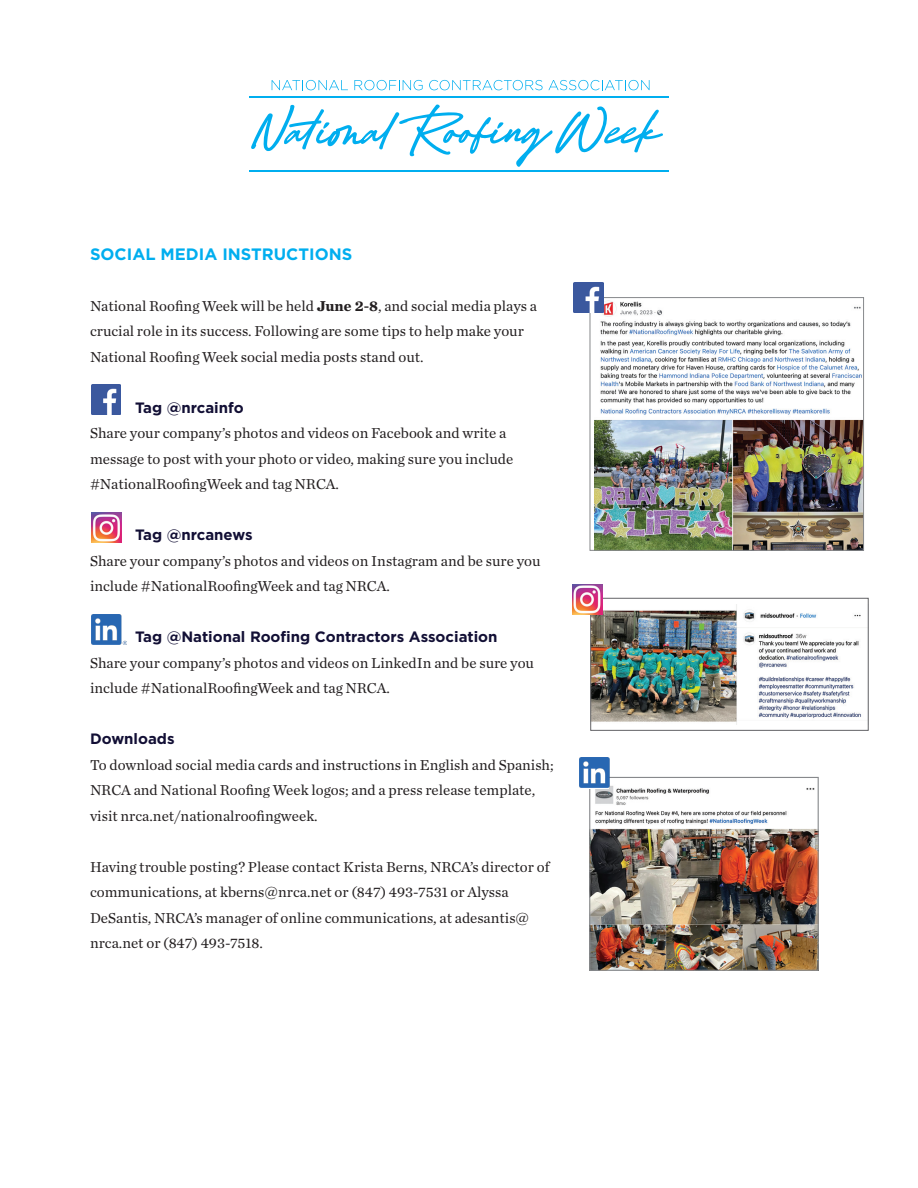
<style>
.page{position:relative;width:918px;height:1188px;background:#fff}
.page>*{position:absolute;margin:0;border:0;box-sizing:border-box;transform-origin:0 0}
.t1{font:700 16.5px "Gotham";color:#00aeef}
.t2{font:15px/25.5px "Chronicle Text G1";color:#231f20}
.t3{font:700 15px "Gotham";color:#120f35}
.s1{font-weight:700}
.s2{font-family:"Gotham";font-weight:700;color:#120f35}
</style>
<div class="page">
<img style="left:594px;top:299px;width:268px;height:250px">
<div style="left:590px;top:297px;width:274px;height:254px;border:1px solid #87898c"></div>
<img style="left:574px;top:282px;width:29px;height:30px">
<img style="left:91px;top:385px;width:30px;height:30px">
<svg style="left:272px;top:80px;width:76px;height:10px"></svg>
<svg style="left:354px;top:80px;width:69px;height:10px"></svg>
<svg style="left:429px;top:80px;width:221px;height:10px"></svg>
<hr style="left:249px;top:97px;width:420px;height:1px;background:#00aeef">
<hr style="left:249px;top:171px;width:420px;height:1px;background:#00aeef">
<svg style="left:251px;top:104px;width:412px;height:63px"></svg>
<img style="left:591px;top:782px;width:226px;height:187px">
<div style="left:589px;top:777px;width:230px;height:194px;border:1px solid #87898c"></div>
<img style="left:592px;top:605px;width:270px;height:119px">
<div style="left:590px;top:598px;width:278px;height:133px;border:1px solid #636366"></div>
<img style="left:572px;top:584px;width:30px;height:31px">
<img style="left:91px;top:615px;width:35px;height:29px">
<img style="left:92px;top:513px;width:30px;height:30px">
<div style="left:570px;top:750px;width:39px;height:39px;background:linear-gradient(to right,#fff,#fff)"></div>
<img style="left:580px;top:758px;width:29px;height:29px">
<p class="t1" style="left:90px;top:243px;width:264px">SOCIAL MEDIA INSTRUCTIONS</p>
<p class="t2" style="left:90px;top:292px;width:449px">National Roofing Week will be held <span class="s1">June 2-8</span>, and social media plays a crucial role in its success. Following are some tips to help make your<br>National Roofing Week social media posts stand out.</p>
<p class="t3" style="left:135px;top:398px;width:110px">Tag @nrcainfo</p>
<p class="t2" style="left:90px;top:420px;width:425px">Share your company’s photos and videos on Facebook and write a message to post with your photo or video, making sure you include #NationalRoofingWeek and tag NRCA.</p>
<p class="t2" style="left:90px;top:522px;width:452px;text-indent:45px"><span class="s2">Tag @nrcanews<br></span>Share your company’s photos and videos on Instagram and be sure you include #NationalRoofingWeek and tag NRCA.</p>
<p class="t3" style="left:135px;top:627px;width:364px">Tag @National Roofing Contractors Association</p>
<p class="t2" style="left:90px;top:649px;width:446px">Share your company’s photos and videos on LinkedIn and be sure you include #NationalRoofingWeek and tag NRCA.</p>
<p class="t3" style="left:90px;top:729px;width:86px">Downloads</p>
<p class="t2" style="left:90px;top:751px;width:465px">To download social media cards and instructions in English and Spanish;<br>NRCA and National Roofing Week logos; and a press release template, visit nrca.net/nationalroofingweek.</p>
<p class="t2" style="left:90px;top:853px;width:461px">Having trouble posting? Please contact Krista Berns, NRCA’s director of communications, at kberns@nrca.net or (847) 493-7531 or Alyssa DeSantis, NRCA’s manager of online communications, at adesantis@ nrca.net or (847) 493-7518.</p>
</div>
